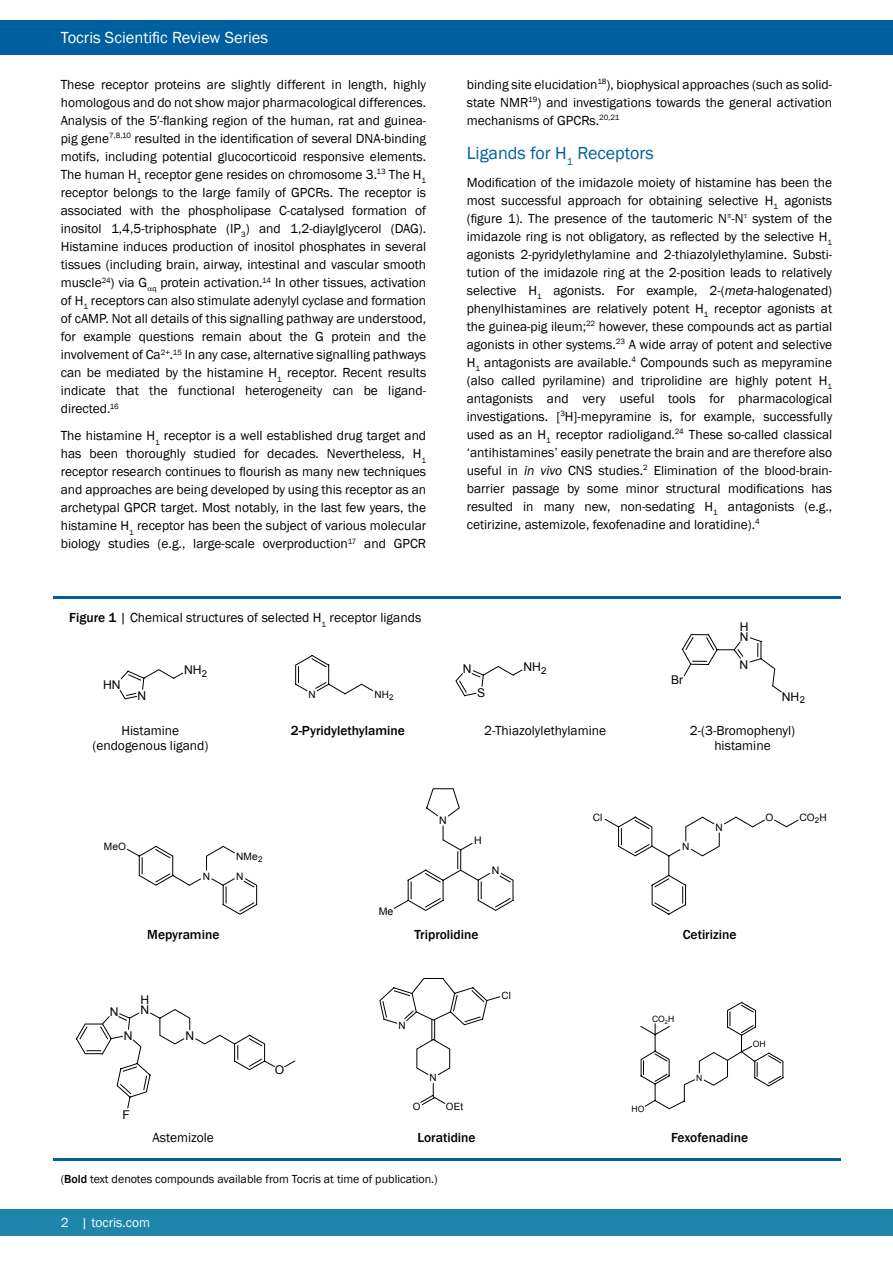
<style>
.page{position:relative;width:893px;height:1263px;background:#fff}
.page>*{position:absolute;margin:0;border:0;box-sizing:border-box;transform-origin:0 0}
.t1{font:18px "Franklin Gothic";color:#005f9e}
.t2{font:16.5px "Franklin Gothic";color:#fff}
.t3{font:13.5px/18px "Franklin Gothic";color:#000;text-align:justify}
.t4{font:500 13.5px "Franklin Gothic";color:#000}
.t5{font:13.5px "Franklin Gothic";color:#fff}
.t6{font:12px "Franklin Gothic";color:#000}
.t7{font:12px/9.9px "Arial";color:#000}
.t8{font:10.5px "Arial";color:#000}
.t9{font:10.2px "Arial";color:#000}
.t10{font:10.05px "Arial";letter-spacing:.005em;color:#000}
.t11{font:8.7px "Arial";color:#000}
.s1{font-style:italic}
.s2{font-weight:500}
</style>
<div class="page">
<hr style="left:53px;top:1158px;width:787px;height:3px;background:#005f9e">
<hr style="left:53px;top:596px;width:787px;height:3px;background:#005f9e">
<svg style="left:119px;top:669px;width:65px;height:31px"></svg>
<svg style="left:295px;top:655px;width:79px;height:40px"></svg>
<svg style="left:455px;top:666px;width:68px;height:31px"></svg>
<svg style="left:681px;top:634px;width:101px;height:59px"></svg>
<svg style="left:127px;top:845px;width:131px;height:70px"></svg>
<svg style="left:393px;top:788px;width:121px;height:123px"></svg>
<svg style="left:604px;top:816px;width:195px;height:99px"></svg>
<svg style="left:76px;top:1009px;width:220px;height:99px"></svg>
<svg style="left:379px;top:977px;width:121px;height:128px"></svg>
<svg style="left:640px;top:1001px;width:144px;height:109px"></svg>
<div style="left:0;top:1209px;width:893px;height:26px;background:#1f86ab"></div>
<div style="left:0;top:20px;width:893px;height:34px;background:#005f9e"></div>
<p class="t2" style="left:61px;top:27px;width:209px">Tocris Scientific Review Series</p>
<p class="t3" style="left:61px;top:76px;width:367px">These receptor proteins are slightly different in length, highly homologous and do not show major pharmacological differences.<br>Analysis of the 5′-flanking region of the human, rat and guinea&shy;pig gene<sup>7,8,10</sup> resulted in the identification of several DNA-binding motifs, including potential glucocorticoid responsive elements.<br>The human H<sub>1</sub> receptor gene resides on chromosome 3.<sup>13</sup> The H<sub>1 </sub>receptor belongs to the large family of GPCRs. The receptor is associated with the phospholipase C-catalysed formation of inositol 1,4,5-triphosphate (IP<sub>3</sub>) and 1,2-diaylglycerol (DAG).<br>Histamine induces production of inositol phosphates in several tissues (including brain, airway, intestinal and vascular smooth muscle<sup>24</sup>) via G <sub>q</sub> protein activation.<sup>14</sup> In other tissues, activation of H<sub>1</sub> receptors can also stimulate adenylyl cyclase and formation of cAMP. Not all details of this signalling pathway are understood, for example questions remain about the G protein and the involvement of Ca<sup>2+</sup>.<sup>15</sup> In any case, alternative signalling pathways can be mediated by the histamine H<sub>1</sub> receptor. Recent results indicate that the functional heterogeneity can be ligand&shy;directed.<sup>16</sup></p>
<p class="t3" style="left:61px;top:427px;width:367px">The histamine H<sub>1</sub> receptor is a well established drug target and has been thoroughly studied for decades. Nevertheless, H<sub>1 </sub>receptor research continues to flourish as many new techniques and approaches are being developed by using this receptor as an archetypal GPCR target. Most notably, in the last few years, the histamine H<sub>1</sub> receptor has been the subject of various molecular biology studies (e.g., large-scale overproduction<sup>17</sup> and GPCR</p>
<p class="t3" style="left:467px;top:76px;width:367px">binding site elucidation<sup>18</sup>), biophysical approaches (such as solid&shy;state NMR<sup>19</sup>) and investigations towards the general activation mechanisms of GPCRs.<sup>20,21</sup></p>
<h1 class="t1" style="left:467px;top:142px;width:189px">Ligands for H<sub>1</sub> Receptors</h1>
<p class="t3" style="left:467px;top:174px;width:367px">Modification of the imidazole moiety of histamine has been the most successful approach for obtaining selective H<sub>1</sub> agonists (figure 1). The presence of the tautomeric N -N system of the imidazole ring is not obligatory, as reflected by the selective H<sub>1 </sub>agonists 2-pyridylethylamine and 2-thiazolylethylamine. Substi&shy;tution of the imidazole ring at the 2-position leads to relatively selective H<sub>1</sub> agonists. For example, 2-(<span class="s1">meta</span>-halogenated) phenylhistamines are relatively potent H<sub>1</sub> receptor agonists at the guinea-pig ileum;<sup>22</sup> however, these compounds act as partial agonists in other systems.<sup>23</sup> A wide array of potent and selective H<sub>1</sub> antagonists are available.<sup>4</sup> Compounds such as mepyramine (also called pyrilamine) and triprolidine are highly potent H<sub>1 </sub>antagonists and very useful tools for pharmacological investigations. [<sup>3</sup>H]-mepyramine is, for example, successfully used as an H<sub>1</sub> receptor radioligand.<sup>24</sup> These so-called classical ‘antihistamines’ easily penetrate the brain and are therefore also useful in <span class="s1">in vivo</span> CNS studies.<sup>2</sup> Elimination of the blood-brain&shy;barrier passage by some minor structural modifications has resulted in many new, non-sedating H<sub>1</sub> antagonists (e.g., cetirizine, astemizole, fexofenadine and loratidine).<sup>4</sup></p>
<p class="t3" style="left:69px;top:609px;width:353px"><span class="s2">Figure 1</span> | Chemical structures of selected H<sub>1</sub> receptor ligands</p>
<p class="t7" style="left:740px;top:622px;width:10px">H<br>N</p>
<p class="t7" style="left:103px;top:680px;width:19px">HN</p>
<p class="t7" style="left:137px;top:691px;width:10px">N</p>
<p class="t7" style="left:184px;top:665px;width:25px">NH<sub>2</sub></p>
<p class="t10" style="left:308px;top:688px;width:9px">N</p>
<p class="t10" style="left:375px;top:688px;width:20px">NH<sub>2</sub></p>
<p class="t7" style="left:463px;top:664px;width:10px">N</p>
<p class="t7" style="left:477px;top:688px;width:10px">S</p>
<p class="t7" style="left:523px;top:662px;width:25px">NH<sub>2</sub></p>
<p class="t7" style="left:739px;top:660px;width:10px">N</p>
<p class="t7" style="left:671px;top:675px;width:14px">Br</p>
<p class="t7" style="left:782px;top:692px;width:25px">NH<sub>2</sub></p>
<p class="t3" style="left:92px;top:724px;width:118px;line-height:15px;text-align:center">Histamine (endogenous ligand)</p>
<p class="t4" style="left:291px;top:722px;width:116px">2-Pyridylethylamine</p>
<p class="t3" style="left:484px;top:722px;width:123px">2-Thiazolylethylamine</p>
<p class="t3" style="left:690px;top:724px;width:107px;line-height:15px;text-align:center">2-(3-Bromophenyl) histamine</p>
<p class="t9" style="left:104px;top:840px;width:24px">MeO</p>
<p class="t9" style="left:236px;top:850px;width:28px">NMe<sub>2</sub></p>
<p class="t9" style="left:203px;top:869px;width:9px">N</p>
<p class="t9" style="left:236px;top:869px;width:9px">N</p>
<p class="t8" style="left:379px;top:904px;width:16px">Me</p>
<p class="t8" style="left:439px;top:813px;width:9px">N</p>
<p class="t8" style="left:474px;top:833px;width:9px">H</p>
<p class="t8" style="left:492px;top:864px;width:9px">N</p>
<p class="t9" style="left:593px;top:811px;width:11px">Cl</p>
<p class="t9" style="left:682px;top:840px;width:9px">N</p>
<p class="t9" style="left:715px;top:820px;width:9px">N</p>
<p class="t4" style="left:147px;top:926px;width:74px">Mepyramine</p>
<p class="t4" style="left:414px;top:926px;width:66px">Triprolidine</p>
<p class="t4" style="left:683px;top:926px;width:55px">Cetirizine</p>
<p class="t9" style="left:766px;top:811px;width:9px">O</p>
<p class="t9" style="left:799px;top:811px;width:29px">CO<sub>2</sub>H</p>
<p class="t7" style="left:110px;top:1007px;width:10px">N</p>
<p class="t7" style="left:124px;top:1031px;width:10px">N</p>
<p class="t7" style="left:123px;top:1110px;width:9px">F</p>
<p class="t7" style="left:140px;top:995px;width:10px">H<br>N</p>
<p class="t7" style="left:185px;top:1031px;width:10px">N</p>
<p class="t7" style="left:275px;top:1065px;width:11px">O</p>
<p class="t10" style="left:399px;top:1019px;width:9px">N</p>
<p class="t10" style="left:430px;top:1071px;width:9px">N</p>
<p class="t10" style="left:413px;top:1100px;width:9px">O</p>
<p class="t10" style="left:446px;top:1100px;width:19px">OEt</p>
<p class="t10" style="left:501px;top:989px;width:11px">Cl</p>
<p class="t11" style="left:652px;top:1013px;width:24px">CO<sub>2</sub>H</p>
<p class="t11" style="left:632px;top:1103px;width:14px">HO</p>
<p class="t11" style="left:696px;top:1072px;width:8px">N</p>
<p class="t11" style="left:753px;top:1039px;width:14px">OH</p>
<p class="t3" style="left:153px;top:1129px;width:63px">Astemizole</p>
<p class="t4" style="left:417px;top:1129px;width:60px">Loratidine</p>
<p class="t4" style="left:671px;top:1129px;width:79px">Fexofenadine</p>
<p class="t6" style="left:61px;top:1171px;width:379px">(<span class="s2">Bold</span> text denotes compounds available from Tocris at time of publication.)</p>
<p class="t5" style="left:61px;top:1214px;width:91px">2 | tocris.com</p>
</div>
